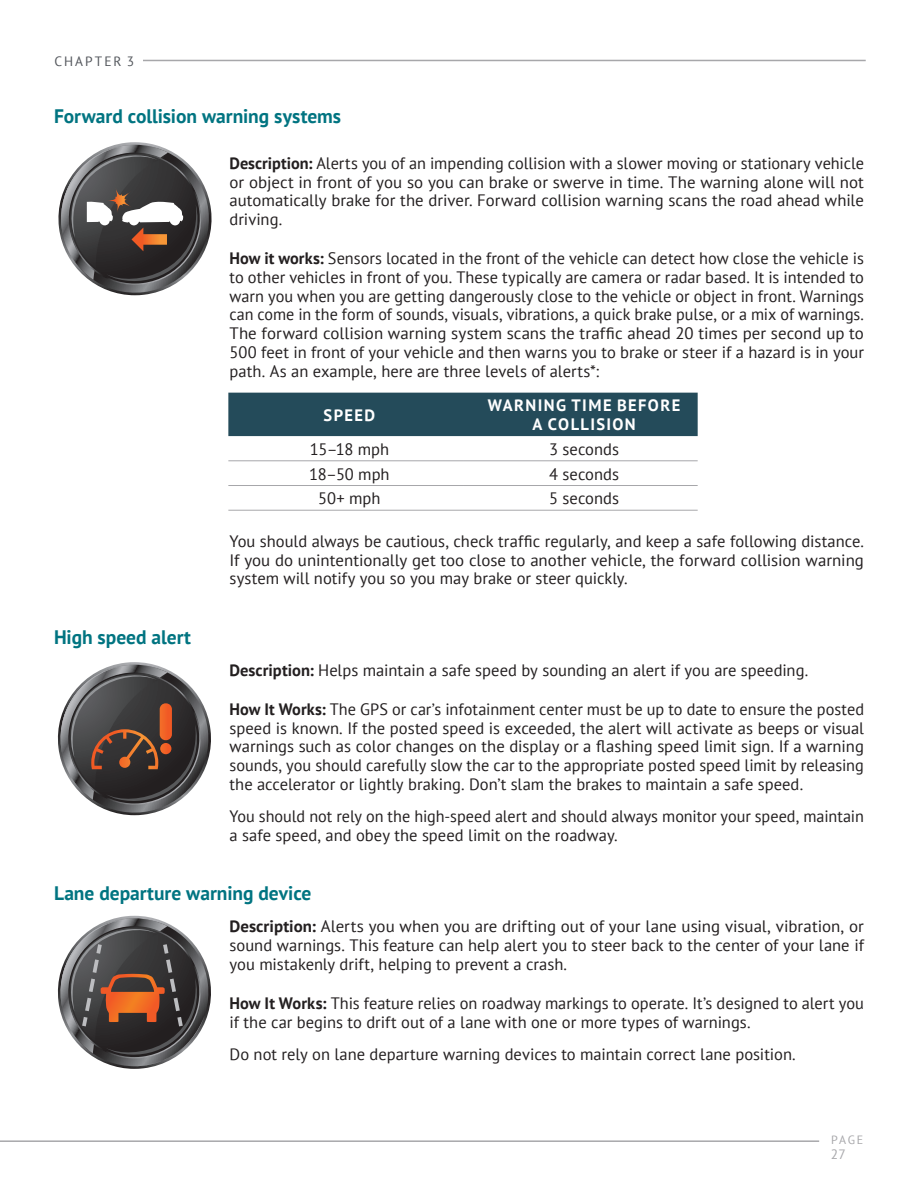
<style>
.page{position:relative;width:918px;height:1188px;background:#fff}
.page>*{position:absolute;margin:0;border:0;box-sizing:border-box;transform-origin:0 0}
.sub-sub_heading{font:700 19.5px "PT Sans";color:#007481}
.t1{font:16.5px/18.8px "PT Sans";color:#231f20;text-align:justify}
.t2{font:700 16.5px/18.8px "PT Sans";letter-spacing:.085em;color:#fff;text-align:center}
.t3{font:13.5px "PT Sans";letter-spacing:.15em;color:#52555b}
.t4{font:13.5px "PT Sans";color:#a7a7aa}
.t5{font:12px "PT Sans";color:#a7a7aa}
.s1{font-weight:700}
</style>
<div class="page">
<hr style="left:67px;top:60px;width:799px;height:1px;background:#a7a7aa">
<hr style="left:0;top:1140px;width:819px;height:2px;background:#a7a7aa">
<div style="left:54px;top:55px;width:89px;height:24px;background:#fff"></div>
<div style="left:228px;top:393px;width:470px;height:43px;background:#244b5a"></div>
<hr style="left:228px;top:460px;width:235px;height:1px;background:#a7a7aa">
<hr style="left:463px;top:460px;width:235px;height:1px;background:#a7a7aa">
<hr style="left:228px;top:485px;width:235px;height:1px;background:#a7a7aa">
<hr style="left:463px;top:485px;width:235px;height:1px;background:#a7a7aa">
<hr style="left:228px;top:510px;width:235px;height:1px;background:#a7a7aa">
<hr style="left:463px;top:510px;width:235px;height:1px;background:#a7a7aa">
<svg style="left:58px;top:142px;width:154px;height:154px"></svg>
<svg style="left:57px;top:662px;width:154px;height:154px"></svg>
<svg style="left:57px;top:915px;width:154px;height:154px"></svg>
<p class="t3" style="left:55px;top:52px;width:81px">CHAPTER 3</p>
<p class="sub-sub_heading" style="left:54px;top:103px;width:289px">Forward collision warning systems</p>
<p class="t1" style="left:230px;top:153px;width:636px"><span class="s1">Description:</span> Alerts you of an impending collision with a slower moving or stationary vehicle or object in front of you so you can brake or swerve in time. The warning alone will not automatically brake for the driver. Forward collision warning scans the road ahead while driving.</p>
<p class="t1" style="left:230px;top:248px;width:636px"><span class="s1">How it works:</span> Sensors located in the front of the vehicle can detect how close the vehicle is to other vehicles in front of you. These typically are camera or radar based. It is intended to warn you when you are getting dangerously close to the vehicle or object in front. Warnings can come in the form of sounds, visuals, vibrations, a quick brake pulse, or a mix of warnings.<br>The forward collision warning system scans the traffic ahead 20 times per second up to 500 feet in front of your vehicle and then warns you to brake or steer if a hazard is in your path. As an example, here are three levels of alerts*:</p>
<p class="t2" style="left:324px;top:405px;width:53px">SPEED</p>
<p class="t2" style="left:488px;top:396px;width:194px">WARNING TIME BEFORE<br>A COLLISION</p>
<p class="t1" style="left:310px;top:439px;width:81px">15–18 mph</p>
<p class="t1" style="left:549px;top:439px;width:71px">3 seconds</p>
<p class="t1" style="left:309px;top:464px;width:82px">18–50 mph</p>
<p class="t1" style="left:549px;top:464px;width:71px">4 seconds</p>
<p class="t1" style="left:318px;top:489px;width:64px">50+ mph</p>
<p class="t1" style="left:549px;top:489px;width:71px">5 seconds</p>
<p class="sub-sub_heading" style="left:54px;top:624px;width:138px">High speed alert</p>
<p class="t1" style="left:230px;top:531px;width:636px">You should always be cautious, check traffic regularly, and keep a safe following distance.<br>If you do unintentionally get too close to another vehicle, the forward collision warning system will notify you so you may brake or steer quickly.</p>
<p class="t1" style="left:230px;top:660px;width:580px"><span class="s1">Description:</span> Helps maintain a safe speed by sounding an alert if you are speeding.</p>
<p class="t1" style="left:230px;top:699px;width:636px"><span class="s1">How It Works:</span> The GPS or car’s infotainment center must be up to date to ensure the posted speed is known. If the posted speed is exceeded, the alert will activate as beeps or visual warnings such as color changes on the display or a flashing speed limit sign. If a warning sounds, you should carefully slow the car to the appropriate posted speed limit by releasing the accelerator or lightly braking. Don’t slam the brakes to maintain a safe speed.</p>
<p class="t1" style="left:230px;top:806px;width:636px">You should not rely on the high-speed alert and should always monitor your speed, maintain a safe speed, and obey the speed limit on the roadway.</p>
<p class="sub-sub_heading" style="left:54px;top:880px;width:259px">Lane departure warning device</p>
<p class="t1" style="left:230px;top:917px;width:636px"><span class="s1">Description:</span> Alerts you when you are drifting out of your lane using visual, vibration, or sound warnings. This feature can help alert you to steer back to the center of your lane if you mistakenly drift, helping to prevent a crash.</p>
<p class="t1" style="left:230px;top:993px;width:636px"><span class="s1">How It Works:</span> This feature relies on roadway markings to operate. It’s designed to alert you if the car begins to drift out of a lane with one or more types of warnings.</p>
<p class="t1" style="left:230px;top:1044px;width:568px">Do not rely on lane departure warning devices to maintain correct lane position.</p>
<p class="t5" style="left:831px;top:1133px;width:34px">PAGE</p>
<p class="t4" style="left:831px;top:1146px;width:17px">27</p>
</div>
